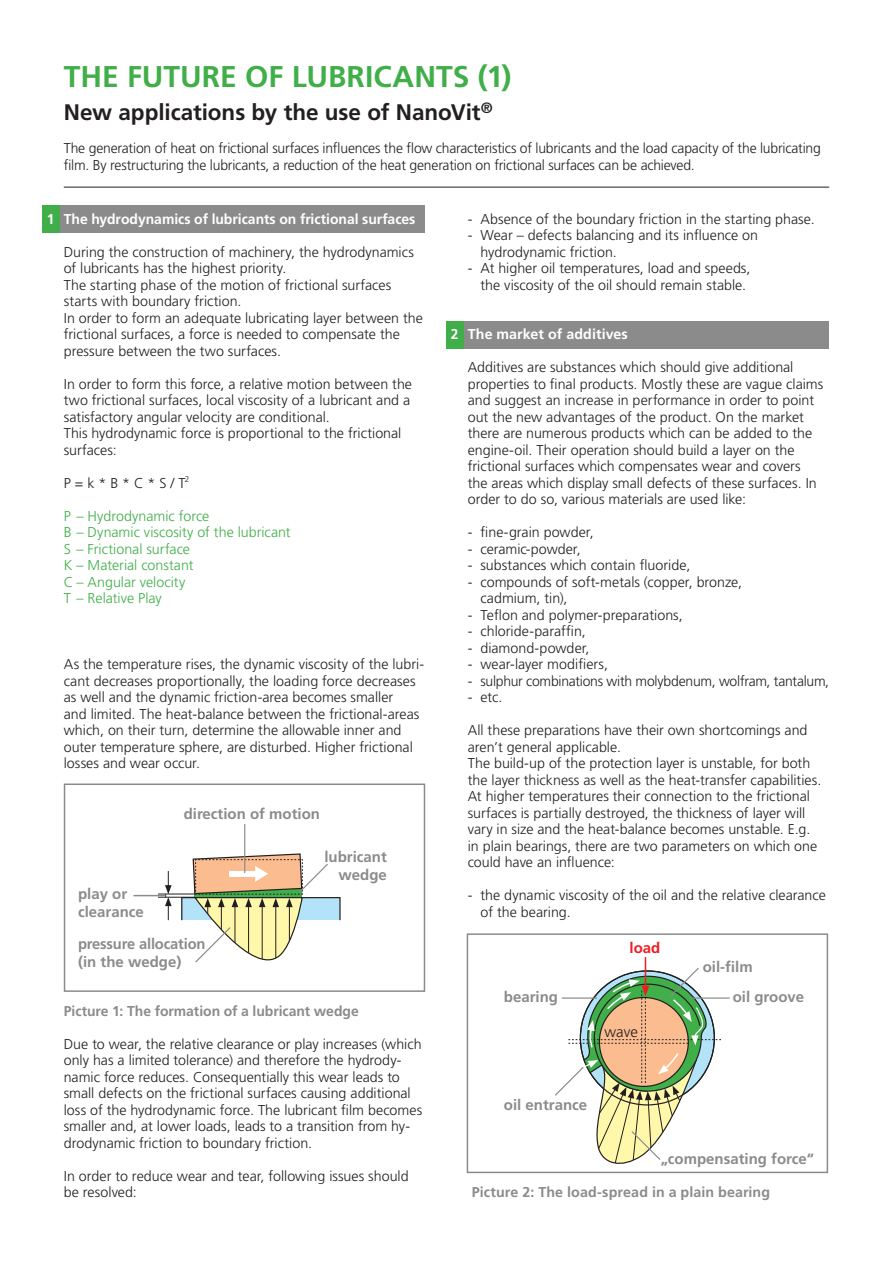
<style>
.page{position:relative;width:893px;height:1263px;background:#fff}
.page>*{position:absolute;margin:0;border:0;box-sizing:border-box;transform-origin:0 0}
.t1{font:700 30px "Frutiger";color:#40ae49}
.t2{font:700 22.5px "Frutiger";letter-spacing:-.005em;color:#231f20}
.t3{font:700 15px/18px "Frutiger";color:#8b8b8c}
.t4{font:300 15px "Frutiger";color:#231f20}
.t5{font:700 15px "Frutiger";color:#ee1d23}
.t6{font:300 14.25px/16.5px "Frutiger";color:#231f20}
.t7{font:300 14.25px "Frutiger";color:#40ae49}
.t8{font:700 14.25px "Frutiger";letter-spacing:.005em;color:#8b8b8c}
.t9{font:700 14.25px "Frutiger";color:#fff}
.t10{font:300 14.25px "Frutiger";letter-spacing:-.02em;color:#231f20}
</style>
<div class="page">
<div style="left:446px;top:321px;width:383px;height:28px;background:#8b8b8c"></div>
<div style="left:446px;top:321px;width:17px;height:28px;background:#40ae49"></div>
<div style="left:43px;top:205px;width:382px;height:28px;background:#8b8b8c"></div>
<div style="left:43px;top:205px;width:17px;height:28px;background:#40ae49"></div>
<div style="left:182px;top:898px;width:158px;height:22px;background:#b3e3f9"></div>
<div style="left:181px;top:897px;width:160px;height:24px;border:1px solid #231f20"></div>
<hr style="left:158px;top:894px;width:37px;height:1px;background:#231f20">
<hr style="left:158px;top:897px;width:37px;height:1px;background:#231f20">
<svg style="left:165px;top:871px;width:7px;height:49px"></svg>
<hr style="left:244px;top:824px;width:1px;height:49px;background:#8b8b8c">
<svg style="left:192px;top:853px;width:137px;height:110px"></svg>
<hr style="left:134px;top:895px;width:31px;height:1px;background:#8b8b8c">
<div style="left:64px;top:783px;width:361px;height:209px;border:2px solid #8b8b8c"></div>
<div style="left:467px;top:933px;width:361px;height:240px;border:2px solid #8b8b8c"></div>
<hr style="left:690px;top:997px;width:40px;height:2px;background:#8b8b8c">
<hr style="left:645px;top:957px;width:1px;height:31px;background:#ee1d23">
<svg style="left:553px;top:966px;width:168px;height:205px"></svg>
<hr style="left:64px;top:187px;width:765px;height:1px;background:#231f20">
<p class="t1" style="left:64px;top:59px;width:449px">THE FUTURE OF LUBRICANTS (1)</p>
<p class="t2" style="left:64px;top:99px;width:430px">New applications by the use of NanoVit<sup>®</sup></p>
<p class="t6" style="left:64px;top:140px;width:759px">The generation of heat on frictional surfaces influences the flow characteristics of lubricants and the load capacity of the lubricating film. By restructuring the lubricants, a reduction of the heat generation on frictional surfaces can be achieved.</p>
<p class="t9" style="left:47px;top:210px;width:9px">1</p>
<p class="t9" style="left:64px;top:210px;width:353px">The hydrodynamics of lubricants on frictional surfaces</p>
<p class="t6" style="left:64px;top:244px;width:352px">During the construction of machinery, the hydrodynamics of lubricants has the highest priority.</p>
<p class="t6" style="left:64px;top:277px;width:329px">The starting phase of the motion of frictional surfaces starts with boundary friction.</p>
<p class="t6" style="left:64px;top:310px;width:361px">In order to form an adequate lubricating layer between the frictional surfaces, a force is needed to compensate the pressure between the two surfaces.</p>
<p class="t6" style="left:64px;top:376px;width:350px">In order to form this force, a relative motion between the two frictional surfaces, local viscosity of a lubricant and a satisfactory angular velocity are conditional.</p>
<p class="t6" style="left:64px;top:425px;width:339px">This hydrodynamic force is proportional to the frictional surfaces:</p>
<p class="t6" style="left:64px;top:475px;width:127px">P = k * B * C * S / T<sup>2</sup></p>
<p class="t7" style="left:64px;top:508px;width:147px">P – Hydrodynamic force</p>
<p class="t7" style="left:64px;top:524px;width:228px">B – Dynamic viscosity of the lubricant</p>
<p class="t7" style="left:64px;top:541px;width:128px">S – Frictional surface</p>
<p class="t7" style="left:64px;top:557px;width:131px">K – Material constant</p>
<p class="t7" style="left:64px;top:574px;width:123px">C – Angular velocity</p>
<p class="t7" style="left:64px;top:590px;width:100px">T – Relative Play</p>
<p class="t6" style="left:64px;top:656px;width:362px">As the temperature rises, the dynamic viscosity of the lubri&shy;cant decreases proportionally, the loading force decreases as well and the dynamic friction-area becomes smaller<br>and limited. The heat-balance between the frictional-areas which, on their turn, determine the allowable inner and outer temperature sphere, are disturbed. Higher frictional losses and wear occur.</p>
<p class="t3" style="left:184px;top:805px;width:138px">direction of motion</p>
<p class="t3" style="left:78px;top:884px;width:67px">play or clearance</p>
<p class="t3" style="left:78px;top:935px;width:129px">pressure allocation (in the wedge)</p>
<p class="t3" style="left:324px;top:847px;width:64px">lubricant</p>
<p class="t3" style="left:339px;top:865px;width:50px">wedge</p>
<p class="t8" style="left:64px;top:1002px;width:297px">Picture 1: The formation of a lubricant wedge</p>
<p class="t6" style="left:64px;top:1036px;width:360px">Due to wear, the relative clearance or play increases (which only has a limited tolerance) and therefore the hydrody&shy;namic force reduces. Consequentially this wear leads to small defects on the frictional surfaces causing additional loss of the hydrodynamic force. The lubricant film becomes smaller and, at lower loads, leads to a transition from hy&shy;drodynamic friction to boundary friction.</p>
<p class="t6" style="left:64px;top:1168px;width:346px">In order to reduce wear and tear, following issues should be resolved:</p>
<p class="t9" style="left:451px;top:326px;width:9px">2</p>
<p class="t6" style="left:468px;top:211px;width:348px">- Absence of the boundary friction in the starting phase.</p>
<p class="t6" style="left:468px;top:227px;width:292px">- Wear – defects balancing and its influence on</p>
<p class="t6" style="left:480px;top:244px;width:138px">hydrodynamic friction.</p>
<p class="t6" style="left:468px;top:260px;width:284px">- At higher oil temperatures, load and speeds,</p>
<p class="t6" style="left:480px;top:277px;width:267px">the viscosity of the oil should remain stable.</p>
<p class="t9" style="left:468px;top:326px;width:162px">The market of additives</p>
<p class="t6" style="left:468px;top:359px;width:357px">Additives are substances which should give additional properties to final products. Mostly these are vague claims and suggest an increase in performance in order to point out the new advantages of the product. On the market there are numerous products which can be added to the engine-oil. Their operation should build a layer on the frictional surfaces which compensates wear and covers the areas which display small defects of these surfaces. In order to do so, various materials are used like:</p>
<p class="t6" style="left:468px;top:524px;width:127px">- fine-grain powder,</p>
<p class="t6" style="left:468px;top:541px;width:114px">- ceramic-powder,</p>
<p class="t6" style="left:468px;top:557px;width:224px">- substances which contain fluoride,</p>
<p class="t6" style="left:468px;top:574px;width:276px">- compounds of soft-metals (copper, bronze,</p>
<p class="t6" style="left:480px;top:590px;width:88px">cadmium, tin),</p>
<p class="t6" style="left:468px;top:607px;width:216px">- Teflon and polymer-preparations,</p>
<p class="t6" style="left:468px;top:623px;width:120px">- chloride-paraffin,</p>
<p class="t6" style="left:468px;top:640px;width:123px">- diamond-powder,</p>
<p class="t6" style="left:468px;top:656px;width:142px">- wear-layer modifiers,</p>
<p class="t10" style="left:468px;top:673px;width:363px">- sulphur combinations with molybdenum, wolfram, tantalum,</p>
<p class="t6" style="left:468px;top:689px;width:36px">- etc.</p>
<p class="t6" style="left:468px;top:722px;width:341px">All these preparations have their own shortcomings and aren’t general applicable.</p>
<p class="t6" style="left:468px;top:755px;width:355px">The build-up of the protection layer is unstable, for both the layer thickness as well as the heat-transfer capabilities.<br>At higher temperatures their connection to the frictional surfaces is partially destroyed, the thickness of layer will vary in size and the heat-balance becomes unstable. E.g. in plain bearings, there are two parameters on which one could have an influence:</p>
<p class="t6" style="left:468px;top:887px;width:360px">- the dynamic viscosity of the oil and the relative clearance</p>
<p class="t6" style="left:480px;top:904px;width:92px">of the bearing.</p>
<p class="t3" style="left:504px;top:988px;width:56px">bearing</p>
<p class="t5" style="left:630px;top:939px;width:32px">load</p>
<p class="t4" style="left:604px;top:1023px;width:35px">wave</p>
<p class="t3" style="left:703px;top:958px;width:52px">oil-film</p>
<p class="t3" style="left:733px;top:988px;width:73px">oil groove</p>
<p class="t3" style="left:504px;top:1095px;width:85px">oil entrance</p>
<p class="t3" style="left:661px;top:1149px;width:155px">„compensating force“</p>
<p class="t8" style="left:472px;top:1184px;width:300px">Picture 2: The load-spread in a plain bearing</p>
</div>
